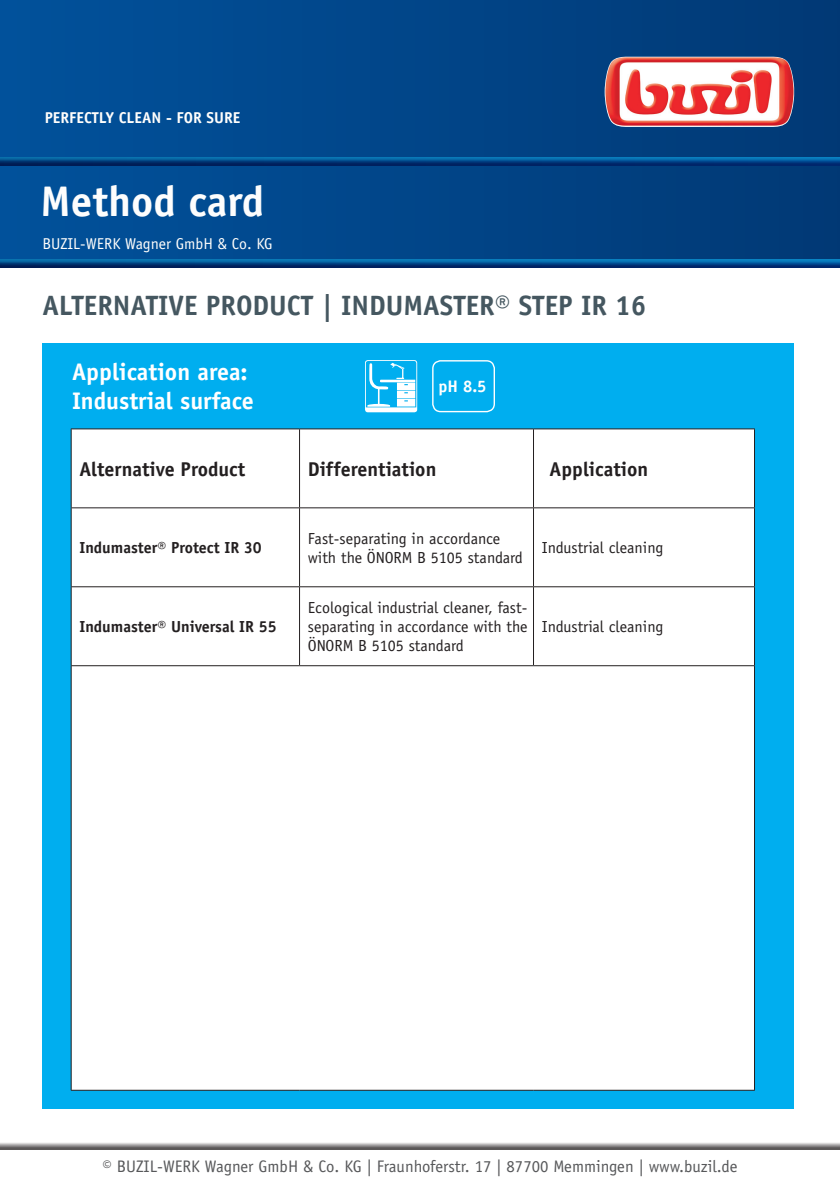
<style>
.page{position:relative;width:840px;height:1191px;background:#fff}
.page>*{position:absolute;margin:0;border:0;box-sizing:border-box;transform-origin:0 0}
.t1{font:700 42.8px "Officina Sans Std";color:#fdfdfd}
.t2{font:700 28px "Officina Sans Std";color:#455760}
.t3{font:700 24px/28.8px "Officina Sans Std";color:#fff}
.t4{font:700 20px "Officina Sans Std";color:#231f20}
.t5{font:16.8px "Officina Sans Std";color:#57585a}
.t6{font:700 16.8px "Officina Sans Std";color:#fff}
.t7{font:16px/19.2px "Officina Sans Std";color:#231f20}
.t8{font:700 16px "Officina Sans Std";color:#231f20}
.t9{font:15.8px "Officina Sans Std";color:#fffefc}
.t10{font:700 15.8px "Officina Sans Std";color:#fffefc}
</style>
<div class="page">
<div style="left:42px;top:343px;width:751px;height:766px;background:#00aeef"></div>
<div style="left:0;top:0;width:839px;height:267px;background:linear-gradient(to right,#01519b,#013975)"></div>
<div style="left:0;top:155px;width:839px;height:9px;background:#1085ba;opacity:.75"></div>
<div style="left:0;top:157px;width:839px;height:10px;background:#01519b;opacity:.75"></div>
<div style="left:0;top:258px;width:839px;height:12px;background:#01519b;opacity:.75"></div>
<div style="left:0;top:1133px;width:839px;height:20px;background:#231f20;opacity:.75"></div>
<img style="left:604px;top:57px;width:189px;height:70px">
<div style="left:72px;top:429px;width:681px;height:661px;background:#fff"></div>
<hr style="left:299px;top:429px;width:1px;height:78px;background:#231f20">
<hr style="left:533px;top:429px;width:1px;height:78px;background:#231f20">
<hr style="left:753px;top:429px;width:1px;height:78px;background:#231f20">
<hr style="left:299px;top:508px;width:1px;height:78px;background:#231f20">
<hr style="left:533px;top:508px;width:1px;height:78px;background:#231f20">
<hr style="left:753px;top:508px;width:1px;height:78px;background:#231f20">
<hr style="left:299px;top:587px;width:1px;height:78px;background:#231f20">
<hr style="left:533px;top:587px;width:1px;height:78px;background:#231f20">
<hr style="left:753px;top:587px;width:1px;height:78px;background:#231f20">
<hr style="left:753px;top:666px;width:1px;height:424px;background:#231f20">
<hr style="left:71px;top:428px;width:228px;height:1px;background:#231f20">
<hr style="left:71px;top:429px;width:1px;height:78px;background:#231f20">
<hr style="left:299px;top:428px;width:234px;height:1px;background:#231f20">
<hr style="left:533px;top:428px;width:221px;height:1px;background:#231f20">
<hr style="left:71px;top:507px;width:228px;height:1px;background:#231f20">
<hr style="left:71px;top:508px;width:1px;height:78px;background:#231f20">
<hr style="left:299px;top:507px;width:234px;height:1px;background:#231f20">
<hr style="left:533px;top:507px;width:221px;height:1px;background:#231f20">
<hr style="left:71px;top:586px;width:228px;height:1px;background:#231f20">
<hr style="left:71px;top:587px;width:1px;height:78px;background:#231f20">
<hr style="left:299px;top:586px;width:234px;height:1px;background:#231f20">
<hr style="left:533px;top:586px;width:221px;height:1px;background:#231f20">
<hr style="left:71px;top:665px;width:228px;height:1px;background:#231f20">
<hr style="left:71px;top:666px;width:1px;height:424px;background:#231f20">
<hr style="left:299px;top:665px;width:234px;height:1px;background:#231f20">
<hr style="left:533px;top:665px;width:221px;height:1px;background:#231f20">
<hr style="left:71px;top:1090px;width:228px;height:1px;background:#231f20">
<hr style="left:299px;top:1090px;width:234px;height:1px;background:#231f20">
<hr style="left:533px;top:1090px;width:221px;height:1px;background:#231f20">
<div style="left:432px;top:360px;width:62px;height:52px;border:1px solid #fff;border-radius:8px"></div>
<svg style="left:365px;top:360px;width:52px;height:52px"></svg>
<p class="t10" style="left:45px;top:108px;width:197px">PERFECTLY CLEAN - FOR SURE</p>
<h1 class="t1" style="left:41px;top:175px;width:225px">Method card</h1>
<p class="t9" style="left:42px;top:234px;width:232px">BUZIL-WERK Wagner GmbH &amp; Co. KG</p>
<h2 class="t2" style="left:42px;top:288px;width:605px">Alternative produCT | Indumaster® Step IR 16</h2>
<h3 class="t3" style="left:72px;top:357px;width:183px">Application area:<br>Industrial surface</h3>
<p class="t6" style="left:438px;top:376px;width:50px">pH 8.5</p>
<p class="t4" style="left:79px;top:456px;width:167px">Alternative Product</p>
<p class="t4" style="left:307px;top:456px;width:130px">Differentiation</p>
<p class="t4" style="left:549px;top:456px;width:100px">Application</p>
<p class="t8" style="left:79px;top:537px;width:184px">Indumaster® Protect IR 30</p>
<p class="t7" style="left:307px;top:528px;width:216px">Fast-separating in accordance with the ÖNORM B 5105 standard</p>
<p class="t7" style="left:541px;top:538px;width:123px">Industrial cleaning</p>
<p class="t8" style="left:79px;top:616px;width:199px">Indumaster® Universal IR 55</p>
<p class="t7" style="left:307px;top:598px;width:221px;text-align:justify">Ecological industrial cleaner, fast&shy;separating in accordance with the ÖNORM B 5105 standard</p>
<p class="t7" style="left:541px;top:617px;width:123px">Industrial cleaning</p>
<p class="t5" style="left:102px;top:1156px;width:636px">© Buzil-Werk Wagner GmbH &amp; Co. KG | Fraunhoferstr. 17 | 87700 Memmingen | www.buzil.de</p>
</div>
